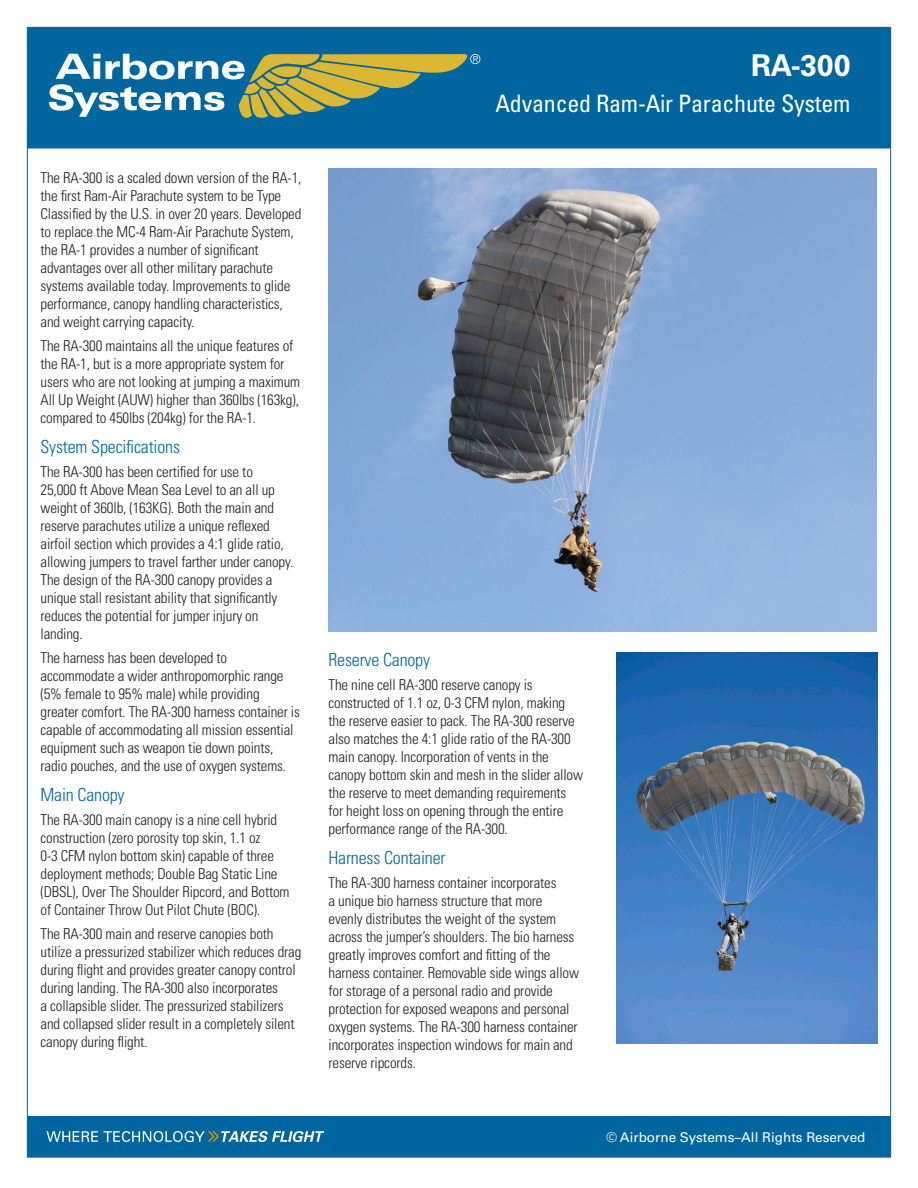
<style>
.page{position:relative;width:918px;height:1188px;background:#fff}
.page>*{position:absolute;margin:0;border:0;box-sizing:border-box;transform-origin:0 0}
.HEADLINE{font:700 30px "Univers LT Std";color:#fff}
._2ND_DECK_HEADLINE{font:condensed 24px "Univers LT Std";letter-spacing:-.01em;color:#fff}
.SUBHEAD_A{font:300 condensed 18px "Univers LT Std";letter-spacing:-.01em;color:#0066a0}
.BODY_TEXT{font:300 condensed 15px/18px "Univers LT Std";letter-spacing:-.01em;color:#231f20}
.t1{font:13.5px "Univers LT Std";color:#fff}
</style>
<div class="page">
<div style="left:27px;top:27px;width:864px;height:121px;background:#0066a0"></div>
<div style="left:27px;top:1117px;width:864px;height:40px;background:#0066a0"></div>
<svg style="left:49px;top:54px;width:431px;height:64px"></svg>
<svg style="left:46px;top:1131px;width:278px;height:11px"></svg>
<img style="left:328px;top:169px;width:548px;height:462px">
<img style="left:616px;top:652px;width:262px;height:392px">
<p class="BODY_TEXT" style="left:40px;top:168px;width:263px">The RA-300 is a scaled down version of the RA-1, the first Ram-Air Parachute system to be Type Classified by the U.S. in over 20 years. Developed to replace the MC-4 Ram-Air Parachute System, the RA-1 provides a number of significant advantages over all other military parachute systems available today. Improvements to glide performance, canopy handling characteristics, and weight carrying capacity.</p>
<p class="BODY_TEXT" style="left:40px;top:336px;width:261px">The RA-300 maintains all the unique features of the RA-1, but is a more appropriate system for users who are not looking at jumping a maximum All Up Weight (AUW) higher than 360lbs (163kg), compared to 450lbs (204kg) for the RA-1.</p>
<p class="SUBHEAD_A" style="left:40px;top:435px;width:141px">System Specifications</p>
<p class="BODY_TEXT" style="left:40px;top:462px;width:254px">The RA-300 has been certified for use to<br>25,000 ft Above Mean Sea Level to an all up weight of 360lb, (163KG). Both the main and reserve parachutes utilize a unique reflexed airfoil section which provides a 4:1 glide ratio, allowing jumpers to travel farther under canopy.<br>The design of the RA-300 canopy provides a unique stall resistant ability that significantly reduces the potential for jumper injury on landing.</p>
<p class="BODY_TEXT" style="left:40px;top:648px;width:261px">The harness has been developed to accommodate a wider anthropomorphic range (5% female to 95% male) while providing greater comfort. The RA-300 harness container is capable of accommodating all mission essential equipment such as weapon tie down points, radio pouches, and the use of oxygen systems.</p>
<p class="SUBHEAD_A" style="left:40px;top:783px;width:86px">Main Canopy</p>
<p class="BODY_TEXT" style="left:40px;top:810px;width:251px">The RA-300 main canopy is a nine cell hybrid construction (zero porosity top skin, 1.1 oz<br>0-3 CFM nylon bottom skin) capable of three deployment methods; Double Bag Static Line (DBSL), Over The Shoulder Ripcord, and Bottom of Container Throw Out Pilot Chute (BOC).</p>
<p class="BODY_TEXT" style="left:40px;top:924px;width:262px">The RA-300 main and reserve canopies both utilize a pressurized stabilizer which reduces drag during flight and provides greater canopy control during landing. The RA-300 also incorporates<br>a collapsible slider. The pressurized stabilizers and collapsed slider result in a completely silent canopy during flight.</p>
<p class="HEADLINE" style="left:751px;top:48px;width:101px">RA-300</p>
<p class="_2ND_DECK_HEADLINE" style="left:496px;top:88px;width:356px">Advanced Ram-Air Parachute System</p>
<p class="SUBHEAD_A" style="left:328px;top:648px;width:103px">Reserve Canopy</p>
<p class="BODY_TEXT" style="left:328px;top:675px;width:256px">The nine cell RA-300 reserve canopy is constructed of 1.1 oz, 0-3 CFM nylon, making the reserve easier to pack. The RA-300 reserve also matches the 4:1 glide ratio of the RA-300 main canopy. Incorporation of vents in the canopy bottom skin and mesh in the slider allow the reserve to meet demanding requirements for height loss on opening through the entire performance range of the RA-300.</p>
<p class="SUBHEAD_A" style="left:328px;top:846px;width:119px">Harness Container</p>
<p class="BODY_TEXT" style="left:328px;top:873px;width:252px">The RA-300 harness container incorporates<br>a unique bio harness structure that more evenly distributes the weight of the system across the jumper’s shoulders. The bio harness greatly improves comfort and fitting of the harness container. Removable side wings allow for storage of a personal radio and provide protection for exposed weapons and personal oxygen systems. The RA-300 harness container incorporates inspection windows for main and reserve ripcords.</p>
<p class="t1" style="left:606px;top:1129px;width:261px">© Airborne Systems–All Rights Reserved</p>
</div>
